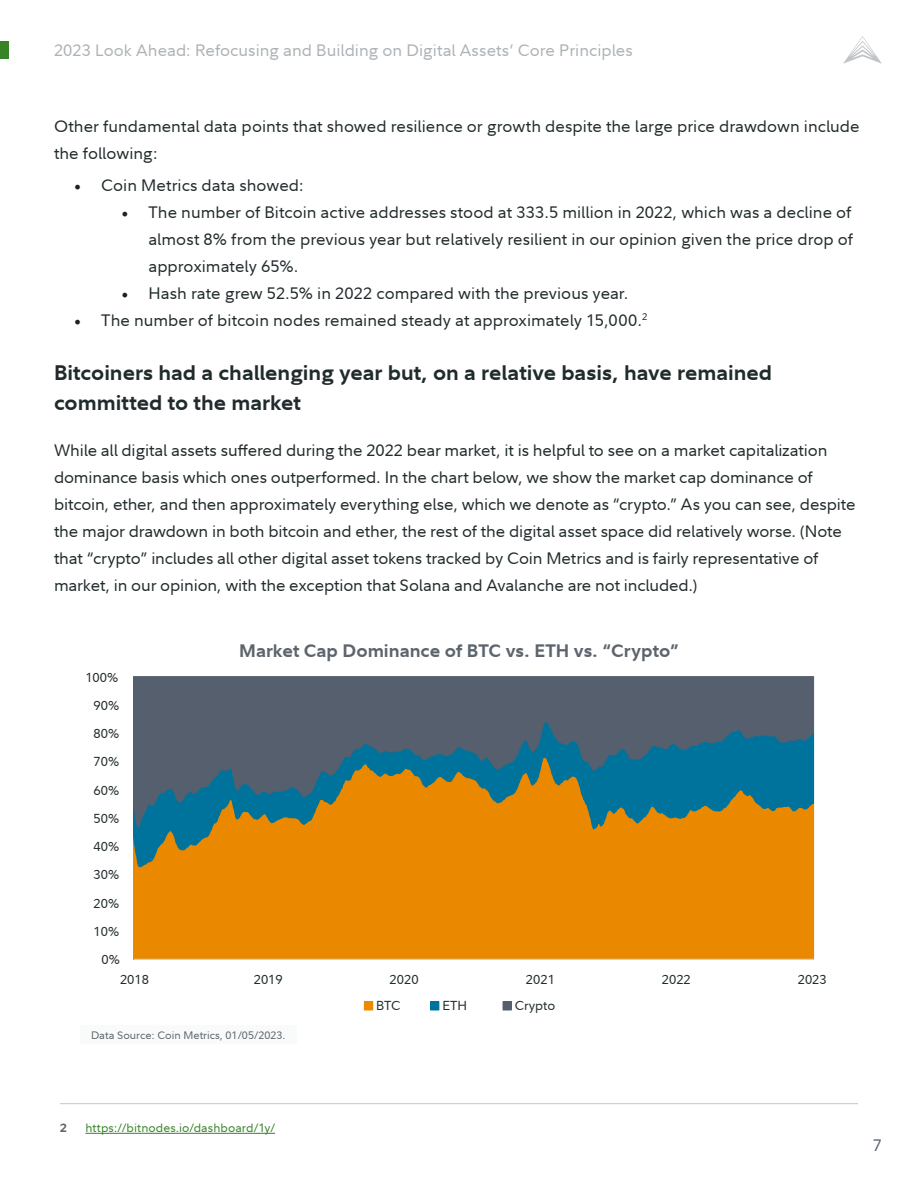
<style>
.page{position:relative;width:918px;height:1188px;background:#fff}
.page>*{position:absolute;margin:0;border:0;box-sizing:border-box;transform-origin:0 0}
.t1{font:700 21px/30px "Fidelity Sans";color:#212b2c}
.t2{font:700 18px "Fidelity Sans";color:#5c656d}
.t3{font:700 17.4px "Fidelity Sans";color:#555f6d}
.t4{font:16.5px/27px "Fidelity Sans";letter-spacing:-.005em;color:#212b2c}
.t5{font:16.5px "Fidelity Sans";color:#adb2b6}
.t6{font:16.5px "Fidelity Sans";color:#5c656d}
.t7{font:13.05px "Fidelity Sans";color:#212b2c}
.t8{font:12px "Fidelity Sans";letter-spacing:.005em;color:#368427}
.t9{font:700 12px "Fidelity Sans";color:#5c656d}
.t10{font:10.8px "Fidelity Sans";color:#5c656d}
.t11{font:italic 10.5px "Fidelity Sans";color:#44546a}
.s1{font-family:"Minion Pro";font-size:18px;color:#231f20}
</style>
<div class="page">
<div style="left:0;top:41px;width:9px;height:18px;background:#368427"></div>
<svg style="left:843px;top:36px;width:39px;height:28px"></svg>
<hr style="left:134px;top:676px;width:680px;height:1px;background:#d9d9d9">
<div style="left:134px;top:868px;width:681px;height:92px;background:#ea8800"></div>
<div style="left:134px;top:828px;width:681px;height:40px;background:#ea8800"></div>
<svg style="left:134px;top:677px;width:681px;height:151px;background:#576b67"></svg>
<hr style="left:134px;top:959px;width:680px;height:1px;background:#d9d9d9">
<div style="left:364px;top:1002px;width:9px;height:8px;background:#ed8b00"></div>
<div style="left:364px;top:1001px;width:9px;height:10px;border:1px solid #ed8b00"></div>
<div style="left:431px;top:1002px;width:8px;height:8px;background:#00739d"></div>
<div style="left:430px;top:1001px;width:9px;height:10px;border:1px solid #00739d"></div>
<div style="left:503px;top:1002px;width:8px;height:8px;background:#555f6d"></div>
<div style="left:503px;top:1001px;width:9px;height:10px;border:1px solid #555f6d"></div>
<div style="left:80px;top:1025px;width:217px;height:19px;background:#f9fafa"></div>
<hr style="left:85px;top:1133px;width:190px;height:1px;background:#368427">
<hr style="left:60px;top:1103px;width:798px;height:1px;background:#c2c5c8">
<p class="t5" style="left:54px;top:40px;width:580px">2023 Look Ahead: Refocusing and Building on Digital Assets’ Core Principles</p>
<p class="t4" style="left:54px;top:113px;width:807px">Other fundamental data points that showed resilience or growth despite the large price drawdown include the following:</p>
<p class="t4" style="left:74px;top:171px;width:231px"><span class="s1">•</span> Coin Metrics data showed:</p>
<p class="t4" style="left:148px;top:198px;width:706px;text-align:justify;text-indent:-27px"><span class="s1">•</span> The number of Bitcoin active addresses stood at 333.5 million in 2022, which was a decline of almost 8% from the previous year but relatively resilient in our opinion given the price drop of approximately 65%.</p>
<p class="t4" style="left:122px;top:279px;width:508px"><span class="s1">•</span> Hash rate grew 52.5% in 2022 compared with the previous year.</p>
<p class="t4" style="left:74px;top:306px;width:575px"><span class="s1">•</span> The number of bitcoin nodes remained steady at approximately 15,000.<sup>2</sup></p>
<p class="t1" style="left:54px;top:357px;width:720px">Bitcoiners had a challenging year but, on a relative basis, have remained committed to the market</p>
<p class="t4" style="left:54px;top:437px;width:803px">While all digital assets suffered during the 2022 bear market, it is helpful to see on a market capitalization dominance basis which ones outperformed. In the chart below, we show the market cap dominance of bitcoin, ether, and then approximately everything else, which we denote as “crypto.” As you can see, despite the major drawdown in both bitcoin and ether, the rest of the digital asset space did relatively worse. (Note that “crypto” includes all other digital asset tokens tracked by Coin Metrics and is fairly representative of market, in our opinion, with the exception that Solana and Avalanche are not included.)</p>
<p class="t7" style="left:85px;top:668px;width:34px">100%</p>
<p class="t7" style="left:93px;top:697px;width:27px">90%</p>
<p class="t7" style="left:93px;top:725px;width:27px">80%</p>
<p class="t7" style="left:93px;top:753px;width:27px">70%</p>
<p class="t7" style="left:93px;top:781px;width:27px">60%</p>
<p class="t7" style="left:93px;top:810px;width:27px">50%</p>
<p class="t7" style="left:93px;top:838px;width:27px">40%</p>
<p class="t7" style="left:93px;top:866px;width:27px">30%</p>
<p class="t7" style="left:93px;top:894px;width:27px">20%</p>
<p class="t7" style="left:93px;top:923px;width:27px">10%</p>
<p class="t7" style="left:102px;top:951px;width:20px">0%</p>
<p class="t2" style="left:239px;top:639px;width:441px">Market Cap Dominance of BTC vs. ETH vs. “Crypto”</p>
<p class="t3" style="left:248px;top:643px;width:425px">Market Cap Dominance of BTC vs. ETH vs. "Crypto"</p>
<p class="t7" style="left:120px;top:970px;width:31px">2018</p>
<p class="t7" style="left:254px;top:970px;width:31px">2019</p>
<p class="t7" style="left:390px;top:970px;width:31px">2020</p>
<p class="t7" style="left:526px;top:970px;width:31px">2021</p>
<p class="t7" style="left:662px;top:970px;width:31px">2022</p>
<p class="t7" style="left:798px;top:970px;width:31px">2023</p>
<p class="t11" style="left:89px;top:1022px;width:162px">Source: Coin Metrics, 01/05/2023.</p>
<p class="t10" style="left:91px;top:1028px;width:196px">Data Source: Coin Metrics, 01/05/2023.</p>
<p class="t7" style="left:376px;top:997px;width:26px">BTC</p>
<p class="t7" style="left:442px;top:997px;width:26px">ETH</p>
<p class="t7" style="left:515px;top:997px;width:42px">Crypto</p>
<p class="t9" style="left:60px;top:1120px;width:8px">2</p>
<p class="t8" style="left:85px;top:1120px;width:191px">https://bitnodes.io/dashboard/1y/</p>
<p class="t6" style="left:873px;top:1134px;width:11px">7</p>
</div>
